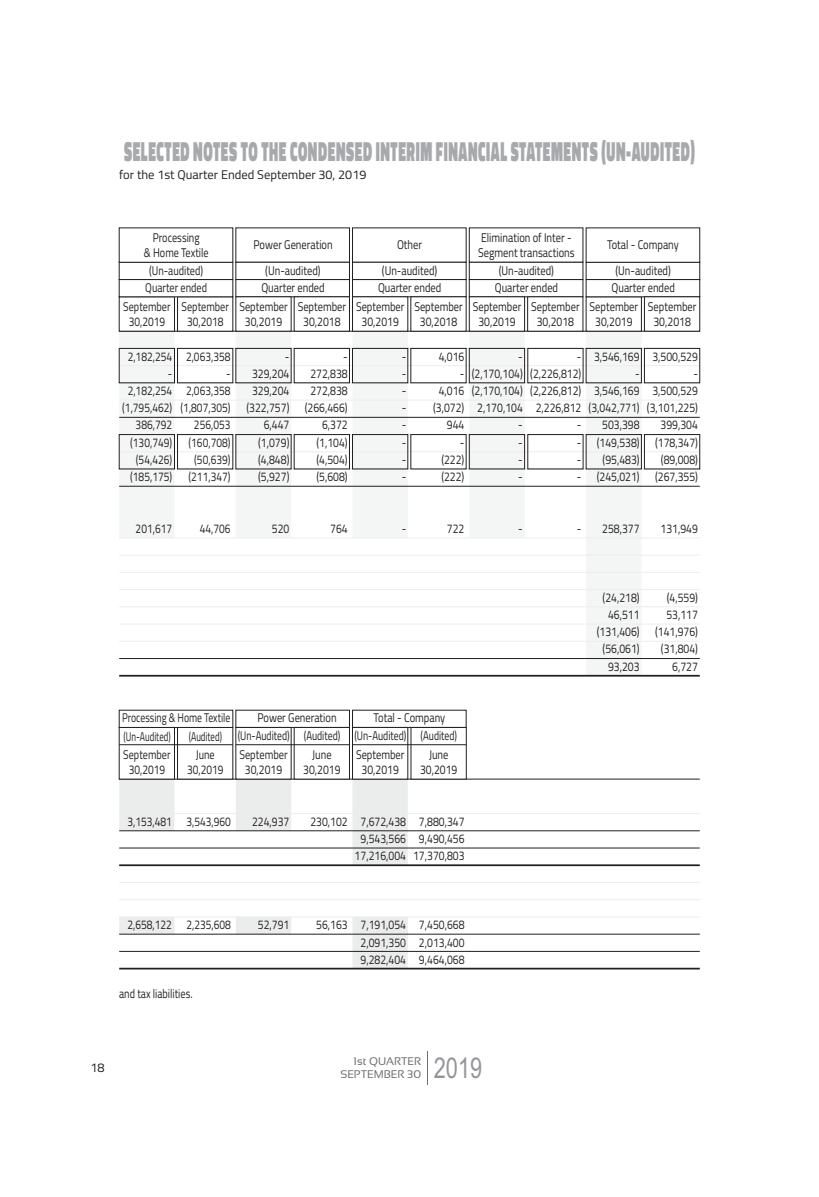
<style>
.page{position:relative;width:819px;height:1197px;background:#fff}
.page>*{position:absolute;margin:0;border:0;box-sizing:border-box;transform-origin:0 0}
.t1{font:28.7px "Arial";color:#939598;scale:.76 1}
.t2{font:900 28px "Titillium";letter-spacing:.045em;color:#a7a9ac;scale:.5 1}
.t3{font:12.78px "Titillium";color:#231f20}
.t4{font:12.6px/17.2px "Titillium";color:#231f20;text-align:center;scale:.83 1}
.t5{font:12.6px/17.2px "Titillium";color:#231f20;text-align:center;scale:.81 1}
.t6{font:12.6px/18.4px "Titillium";color:#231f20;scale:.77 1}
.t7{font:12.6px "Titillium";color:#231f20}
.t8{font:12.6px "Titillium";color:#231f20;scale:.7 1}
.t9{font:11.03px/13.3px "Sansation";color:#6d6e70;text-align:right}
</style>
<div class="page">
<div style="left:353px;top:918px;width:55px;height:50px;background:#ebecec"></div>
<svg style="left:119px;top:918px;width:56px;height:16px"></svg>
<svg style="left:236px;top:918px;width:55px;height:16px"></svg>
<hr style="left:119px;top:675px;width:581px;height:2px;background:#231f20">
<hr style="left:119px;top:848px;width:581px;height:1px;background:#231f20">
<hr style="left:119px;top:830px;width:581px;height:1px;background:#231f20">
<hr style="left:119px;top:813px;width:581px;height:1px;background:#eceded">
<hr style="left:119px;top:934px;width:581px;height:1px;background:#231f20">
<hr style="left:119px;top:864px;width:581px;height:2px;background:#231f20">
<hr style="left:119px;top:882px;width:581px;height:1px;background:#eceded">
<hr style="left:119px;top:899px;width:581px;height:1px;background:#eceded">
<hr style="left:119px;top:779px;width:581px;height:1px;background:#231f20">
<hr style="left:119px;top:917px;width:581px;height:1px;background:#eceded">
<hr style="left:119px;top:951px;width:581px;height:1px;background:#231f20">
<hr style="left:119px;top:968px;width:581px;height:2px;background:#231f20">
<svg style="left:118px;top:227px;width:583px;height:449px"></svg>
<hr style="left:427px;top:1051px;width:1px;height:34px;background:#6d6e70">
<svg style="left:118px;top:709px;width:349px;height:156px"></svg>
<hr style="left:353px;top:744px;width:113px;height:1px;background:#231f20">
<h2 class="t2" style="left:124px;top:140px;width:1143px">SELECTED NOTES TO THE CONDENSED INTERIM FINANCIAL STATEMENTS (UN-AUDITED)</h2>
<p class="t7" style="left:119px;top:170px;width:249px">for the 1st Quarter Ended September 30, 2019</p>
<p class="t5" style="left:144px;top:231px;width:82px;line-height:15px">Processing<br>&amp; Home Textile</p>
<p class="t5" style="left:149px;top:264px;width:68px">(Un-audited)</p>
<p class="t5" style="left:145px;top:280px;width:78px">Quarter ended</p>
<p class="t5" style="left:123px;top:300px;width:60px;line-height:15px">September<br>30,2019</p>
<p class="t5" style="left:182px;top:300px;width:60px;line-height:15px">September<br>30,2018</p>
<p class="t5" style="left:122px;top:349px;width:63px;text-align:right">2,182,254 -<br>2,182,254 (1,795,462)<br>386,792 (130,749) (54,426) (185,175)</p>
<p class="t5" style="left:181px;top:349px;width:63px;text-align:right">2,063,358 -<br>2,063,358 (1,807,305)<br>256,053 (160,708) (50,639) (211,347)</p>
<p class="t4" style="left:253px;top:238px;width:97px">Power Generation</p>
<p class="t4" style="left:261px;top:280px;width:78px">Quarter ended</p>
<p class="t4" style="left:265px;top:264px;width:68px">(Un-audited)</p>
<p class="t4" style="left:298px;top:300px;width:60px;line-height:15px">September<br>30,2018</p>
<p class="t4" style="left:305px;top:349px;width:53px;text-align:right">-<br>272,838<br>272,838 (266,466)<br>6,372 (1,104) (4,504) (5,608)</p>
<p class="t4" style="left:239px;top:300px;width:60px;line-height:15px">September<br>30,2019</p>
<p class="t4" style="left:247px;top:349px;width:53px;text-align:right">-<br>329,204<br>329,204 (322,757)<br>6,447 (1,079) (4,848) (5,927)</p>
<p class="t4" style="left:397px;top:238px;width:32px">Other</p>
<p class="t4" style="left:478px;top:232px;width:118px;line-height:15px;text-align:left">Elimination of Inter -<br>Segment transactions</p>
<p class="t4" style="left:607px;top:238px;width:88px">Total - Company</p>
<p class="t4" style="left:382px;top:264px;width:68px">(Un-audited)</p>
<p class="t4" style="left:499px;top:264px;width:68px">(Un-audited)</p>
<p class="t4" style="left:616px;top:264px;width:68px">(Un-audited)</p>
<p class="t4" style="left:378px;top:280px;width:78px">Quarter ended</p>
<p class="t4" style="left:495px;top:280px;width:78px">Quarter ended</p>
<p class="t4" style="left:612px;top:280px;width:78px">Quarter ended</p>
<p class="t4" style="left:356px;top:300px;width:60px;line-height:15px">September<br>30,2019</p>
<p class="t4" style="left:590px;top:300px;width:60px;line-height:15px">September<br>30,2019</p>
<p class="t4" style="left:589px;top:349px;width:63px;text-align:right">3,546,169 -<br>3,546,169 (3,042,771)<br>503,398 (149,538) (95,483) (245,021)</p>
<p class="t4" style="left:414px;top:300px;width:60px;line-height:15px">September<br>30,2018</p>
<p class="t4" style="left:473px;top:300px;width:60px;line-height:15px">September<br>30,2019</p>
<p class="t4" style="left:472px;top:349px;width:63px;text-align:right">- (2,170,104) (2,170,104)<br>2,170,104 -<br>-<br>-<br>-</p>
<p class="t4" style="left:531px;top:300px;width:60px;line-height:15px">September<br>30,2018</p>
<p class="t4" style="left:433px;top:349px;width:39px;text-align:right">4,016 -<br>4,016 (3,072)<br>944<br>-<br>(222) (222)</p>
<p class="t4" style="left:402px;top:349px;width:7px;text-align:justify">- - - - - - - -</p>
<p class="t4" style="left:530px;top:349px;width:63px;text-align:right">- (2,226,812) (2,226,812)<br>2,226,812 -<br>-<br>-<br>-</p>
<p class="t4" style="left:648px;top:300px;width:60px;line-height:15px">September<br>30,2018</p>
<p class="t4" style="left:647px;top:349px;width:63px;text-align:right">3,500,529 -<br>3,500,529 (3,101,225)<br>399,304 (178,347) (89,008) (267,355)</p>
<p class="t5" style="left:136px;top:521px;width:47px">201,617</p>
<p class="t5" style="left:200px;top:521px;width:40px">44,706</p>
<p class="t4" style="left:272px;top:521px;width:23px">520</p>
<p class="t4" style="left:330px;top:521px;width:23px">764</p>
<p class="t4" style="left:402px;top:521px;width:7px">-</p>
<p class="t4" style="left:447px;top:521px;width:23px">722</p>
<p class="t4" style="left:518px;top:521px;width:7px">-</p>
<p class="t4" style="left:577px;top:521px;width:7px">-</p>
<p class="t4" style="left:602px;top:521px;width:47px">258,377</p>
<p class="t4" style="left:661px;top:521px;width:47px">131,949</p>
<p class="t6" style="left:122px;top:710px;width:142px">Processing &amp; Home Textile</p>
<p class="t5" style="left:187px;top:748px;width:47px;line-height:15px">June<br>30,2019</p>
<p class="t8" style="left:123px;top:731px;width:69px">(Un-Audited)</p>
<p class="t8" style="left:189px;top:731px;width:49px">(Audited)</p>
<p class="t5" style="left:123px;top:748px;width:60px;line-height:15px">September<br>30,2019</p>
<p class="t4" style="left:257px;top:711px;width:97px">Power Generation</p>
<p class="t6" style="left:238px;top:728px;width:69px">(Un-Audited)<br>September</p>
<p class="t4" style="left:245px;top:762px;width:47px">30,2019</p>
<p class="t6" style="left:304px;top:728px;width:49px">(Audited)</p>
<p class="t4" style="left:303px;top:748px;width:47px;line-height:15px">June<br>30,2019</p>
<p class="t4" style="left:354px;top:710px;width:111px;line-height:18.4px;text-align:left;text-indent:19px">Total - Company (Un-Audited)<br>September</p>
<p class="t4" style="left:362px;top:762px;width:47px">30,2019</p>
<p class="t6" style="left:421px;top:728px;width:49px">(Audited)</p>
<p class="t4" style="left:420px;top:748px;width:47px;line-height:15px">June<br>30,2019</p>
<p class="t4" style="left:597px;top:590px;width:53px;text-align:right">(24,218)<br>46,511 (131,406) (56,061)<br>93,203</p>
<p class="t4" style="left:655px;top:590px;width:53px;text-align:right">(4,559)<br>53,117 (141,976) (31,804)<br>6,727</p>
<p class="t5" style="left:128px;top:814px;width:56px">3,153,481</p>
<p class="t5" style="left:186px;top:814px;width:56px">3,543,960</p>
<p class="t4" style="left:252px;top:814px;width:47px">224,937</p>
<p class="t4" style="left:310px;top:814px;width:47px">230,102</p>
<p class="t4" style="left:355px;top:814px;width:63px">7,672,438<br>9,543,566<br>17,216,004</p>
<p class="t4" style="left:413px;top:814px;width:63px">7,880,347<br>9,490,456<br>17,370,803</p>
<p class="t5" style="left:128px;top:918px;width:56px">2,658,122</p>
<p class="t5" style="left:186px;top:918px;width:56px">2,235,608</p>
<p class="t5" style="left:119px;top:987px;width:92px">and tax liabilities.</p>
<p class="t4" style="left:258px;top:918px;width:40px">52,791</p>
<p class="t4" style="left:316px;top:918px;width:40px">56,163</p>
<p class="t4" style="left:361px;top:918px;width:56px;text-align:justify">7,191,054<br>2,091,350<br>9,282,404</p>
<p class="t4" style="left:419px;top:918px;width:56px;text-align:justify">7,450,668<br>2,013,400<br>9,464,068</p>
<p class="t3" style="left:91px;top:1062px;width:16px">18</p>
<p class="t9" style="left:340px;top:1055px;width:82px">1st QUARTER<br>SEPTEMBER 30</p>
<h1 class="t1" style="left:434px;top:1057px;width:65px">2019</h1>
</div>
